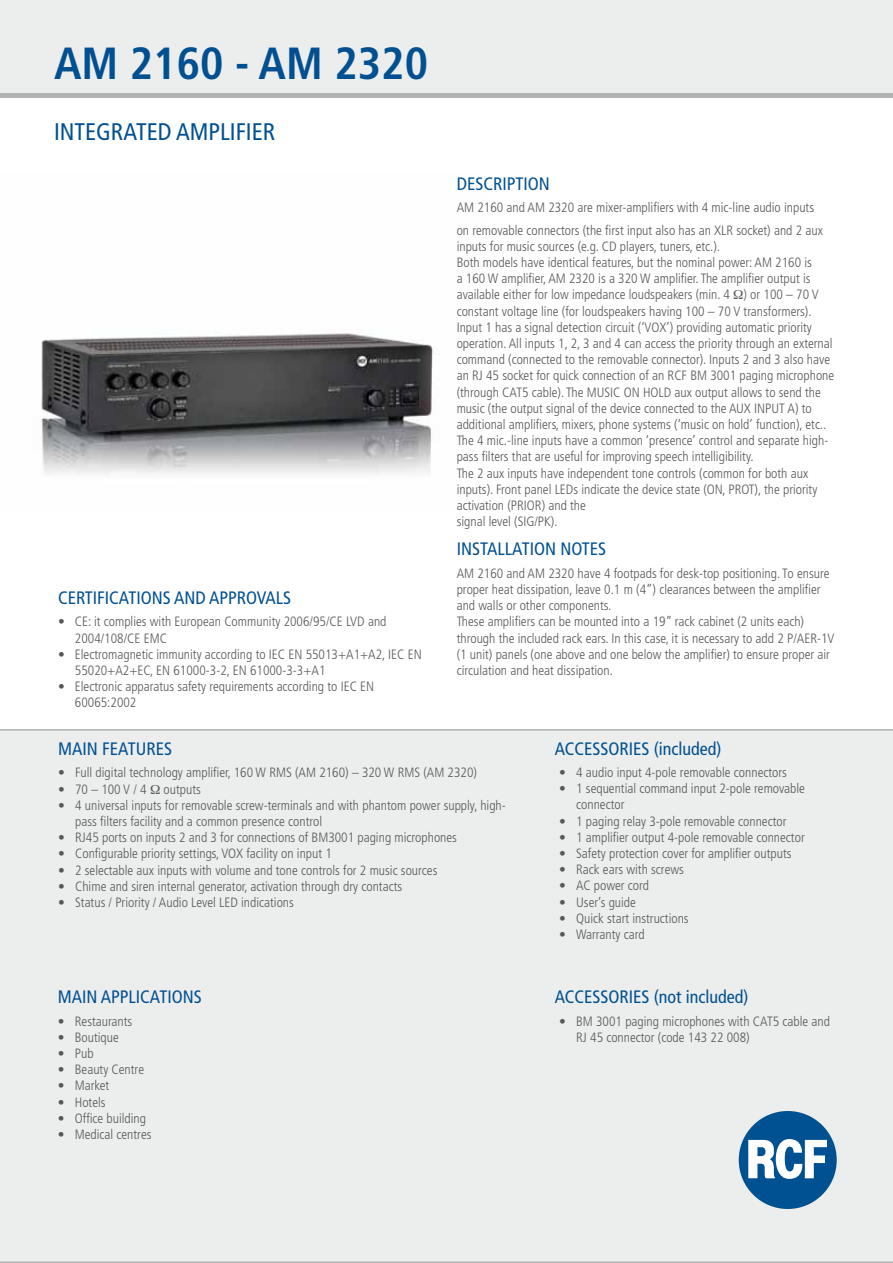
<style>
.page{position:relative;width:893px;height:1263px;background:#fff}
.page>*{position:absolute;margin:0;border:0;box-sizing:border-box;transform-origin:0 0}
.t1{font:700 condensed 45px "Frutiger";color:#005091}
.t2{font:condensed 24px "Frutiger";color:#005091}
.t3{font:condensed 18px "Frutiger";color:#005091}
.t4{font:300 condensed 13.5px/16.2px "Frutiger";color:#58585a}
</style>
<div class="page">
<div style="left:0;top:729px;width:893px;height:534px;background:#eceded"></div>
<img style="left:41px;top:330px;width:398px;height:144px">
<div style="left:0;top:0;width:893px;height:94px;background:#eceded"></div>
<hr style="left:0;top:94px;width:893px;height:4px;background:#b1b3b4">
<div style="left:739px;top:1111px;width:98px;height:98px;background:#005192;border-radius:50%"></div>
<svg style="left:748px;top:1139px;width:79px;height:40px"></svg>
<svg style="left:151px;top:784px;width:9px;height:9px"></svg>
<h1 class="t1" style="left:54px;top:37px;width:376px">AM 2160 - AM 2320</h1>
<h2 class="t2" style="left:54px;top:118px;width:223px">INTEGRATED AMPLIFIER</h2>
<h3 class="t3" style="left:58px;top:587px;width:235px">CERTIFICATIONS AND APPROVALS</h3>
<p class="t4" style="left:75px;top:614px;width:313px;text-indent:-17px">• CE: it complies with European Community 2006/95/CE LVD and<br>2004/108/CE EMC</p>
<p class="t4" style="left:75px;top:646px;width:348px;text-indent:-17px">• Electromagnetic immunity according to IEC EN 55013+A1+A2, IEC EN<br>55020+A2+EC, EN 61000-3-2, EN 61000-3-3+A1</p>
<p class="t4" style="left:75px;top:679px;width:301px;text-indent:-17px">• Electronic apparatus safety requirements according to IEC EN<br>60065:2002</p>
<h3 class="t3" style="left:457px;top:173px;width:95px">DESCRIPTION</h3>
<p class="t4" style="left:457px;top:196px;width:368px;line-height:22.5px">AM 2160 and AM 2320 are mixer-amplifiers with 4 mic-line audio inputs on removable connectors (the first input also has an XLR socket) and 2 aux</p>
<p class="t4" style="left:457px;top:238px;width:379px">inputs for music sources (e.g. CD players, tuners, etc.).<br>Both models have identical features, but the nominal power: AM 2160 is<br>a 160 W amplifier, AM 2320 is a 320 W amplifier. The amplifier output is available either for low impedance loudspeakers (min. 4 ) or 100 – 70 V constant voltage line (for loudspeakers having 100 – 70 V transformers).<br>Input 1 has a signal detection circuit (‘VOX’) providing automatic priority operation. All inputs 1, 2, 3 and 4 can access the priority through an external command (connected to the removable connector). Inputs 2 and 3 also have an RJ 45 socket for quick connection of an RCF BM 3001 paging microphone (through CAT5 cable). The MUSIC ON HOLD aux output allows to send the music (the output signal of the device connected to the AUX INPUT A) to additional amplifiers, mixers, phone systems (‘music on hold’ function), etc..<br>The 4 mic.-line inputs have a common ‘presence’ control and separate high&shy;pass filters that are useful for improving speech intelligibility.<br>The 2 aux inputs have independent tone controls (common for both aux inputs). Front panel LEDs indicate the device state (ON, PROT), the priority activation (PRIOR) and the<br>signal level (SIG/PK).</p>
<h3 class="t3" style="left:457px;top:538px;width:151px">INSTALLATION NOTES</h3>
<p class="t4" style="left:457px;top:565px;width:379px">AM 2160 and AM 2320 have 4 footpads for desk-top positioning. To ensure proper heat dissipation, leave 0.1 m (4”) clearances between the amplifier and walls or other components.<br>These amplifiers can be mounted into a 19” rack cabinet (2 units each) through the included rack ears. In this case, it is necessary to add 2 P/AER-1V (1 unit) panels (one above and one below the amplifier) to ensure proper air circulation and heat dissipation.</p>
<h3 class="t3" style="left:58px;top:738px;width:115px">MAIN FEATURES</h3>
<p class="t4" style="left:58px;top:765px;width:420px">• Full digital technology amplifier, 160 W RMS (AM 2160) – 320 W RMS (AM 2320)</p>
<p class="t4" style="left:58px;top:781px;width:144px">• 70 – 100 V / 4 outputs</p>
<p class="t4" style="left:75px;top:797px;width:432px;text-indent:-17px">• 4 universal inputs for removable screw-terminals and with phantom power supply, high&shy;pass filters facility and a common presence control</p>
<p class="t4" style="left:58px;top:830px;width:400px">• RJ45 ports on inputs 2 and 3 for connections of BM3001 paging microphones</p>
<p class="t4" style="left:58px;top:846px;width:275px">• Configurable priority settings, VOX facility on input 1</p>
<p class="t4" style="left:58px;top:862px;width:381px">• 2 selectable aux inputs with volume and tone controls for 2 music sources</p>
<p class="t4" style="left:58px;top:878px;width:346px">• Chime and siren internal generator, activation through dry contacts</p>
<p class="t4" style="left:58px;top:894px;width:237px">• Status / Priority / Audio Level LED indications</p>
<h3 class="t3" style="left:58px;top:986px;width:145px">MAIN APPLICATIONS</h3>
<p class="t4" style="left:58px;top:1013px;width:76px">• Restaurants</p>
<p class="t4" style="left:58px;top:1029px;width:63px">• Boutique</p>
<p class="t4" style="left:58px;top:1045px;width:37px">• Pub</p>
<p class="t4" style="left:58px;top:1061px;width:88px">• Beauty Centre</p>
<p class="t4" style="left:58px;top:1078px;width:53px">• Market</p>
<p class="t4" style="left:58px;top:1094px;width:49px">• Hotels</p>
<p class="t4" style="left:58px;top:1110px;width:90px">• Office building</p>
<p class="t4" style="left:58px;top:1126px;width:95px">• Medical centres</p>
<h3 class="t3" style="left:555px;top:738px;width:168px">ACCESSORIES (included)</h3>
<p class="t4" style="left:559px;top:764px;width:229px">• 4 audio input 4-pole removable connectors</p>
<p class="t4" style="left:576px;top:781px;width:230px;text-indent:-17px">• 1 sequential command input 2-pole removable connector</p>
<p class="t4" style="left:559px;top:813px;width:229px">• 1 paging relay 3-pole removable connector</p>
<p class="t4" style="left:559px;top:829px;width:247px">• 1 amplifier output 4-pole removable connector</p>
<p class="t4" style="left:559px;top:845px;width:234px">• Safety protection cover for amplifier outputs</p>
<p class="t4" style="left:559px;top:862px;width:126px">• Rack ears with screws</p>
<p class="t4" style="left:559px;top:878px;width:92px">• AC power cord</p>
<p class="t4" style="left:559px;top:894px;width:78px">• User’s guide</p>
<p class="t4" style="left:559px;top:910px;width:131px">• Quick start instructions</p>
<p class="t4" style="left:559px;top:926px;width:87px">• Warranty card</p>
<h3 class="t3" style="left:555px;top:986px;width:195px">ACCESSORIES (not included)</h3>
<p class="t4" style="left:576px;top:1013px;width:255px;text-indent:-17px">• BM 3001 paging microphones with CAT5 cable and<br>RJ 45 connector (code 143 22 008)</p>
</div>
